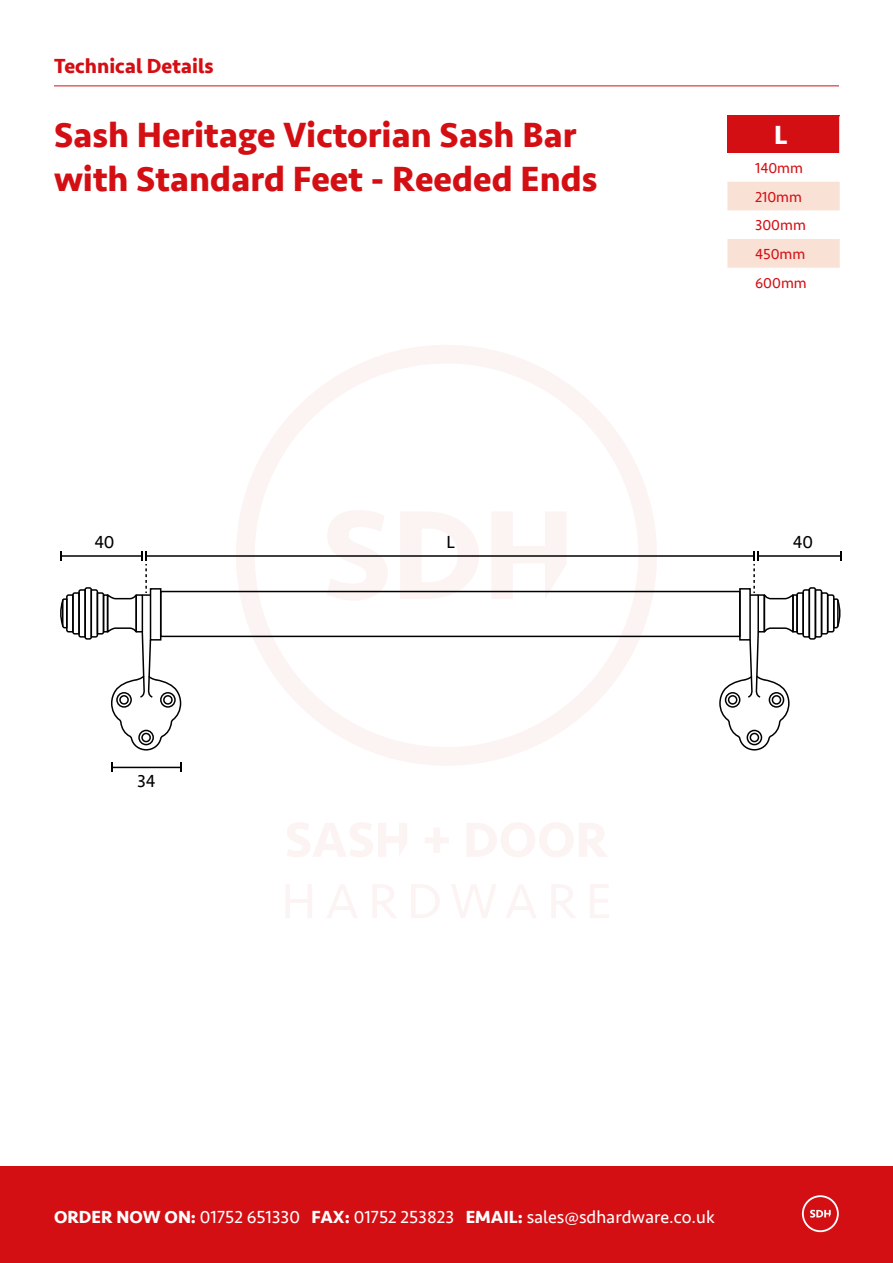
<style>
.page{position:relative;width:893px;height:1263px;background:#fff}
.page>*{position:absolute;margin:0;border:0;box-sizing:border-box;transform-origin:0 0}
.t1{font:700 36px/43.2px "Seravek";color:#d40f14}
.t2{font:700 27px "Seravek";color:#fff}
.t3{font:700 21px "Seravek";color:#d40f14}
.t4{font:18px "Seravek";color:#fff}
.t5{font:18px "Seravek";color:#000}
.t6{font:15px/28.7px "Seravek";color:#d40f14}
.s1{font-weight:700}
</style>
<div class="page">
<div style="left:0;top:1166px;width:893px;height:97px;background:#d40f14"></div>
<svg style="left:802px;top:1195px;width:37px;height:37px"></svg>
<svg style="left:236px;top:345px;width:421px;height:420px"></svg>
<svg style="left:287px;top:823px;width:120px;height:34px"></svg>
<svg style="left:425px;top:828px;width:24px;height:25px"></svg>
<svg style="left:467px;top:823px;width:140px;height:34px"></svg>
<svg style="left:286px;top:885px;width:26px;height:33px"></svg>
<svg style="left:327px;top:885px;width:30px;height:33px"></svg>
<svg style="left:373px;top:885px;width:24px;height:33px"></svg>
<svg style="left:411px;top:885px;width:28px;height:33px"></svg>
<svg style="left:452px;top:885px;width:44px;height:33px"></svg>
<svg style="left:506px;top:885px;width:30px;height:33px"></svg>
<svg style="left:552px;top:885px;width:23px;height:33px"></svg>
<svg style="left:590px;top:885px;width:18px;height:33px"></svg>
<svg style="left:326px;top:510px;width:62px;height:91px"></svg>
<svg style="left:400px;top:511px;width:79px;height:88px"></svg>
<svg style="left:491px;top:511px;width:76px;height:88px"></svg>
<hr style="left:54px;top:85px;width:785px;height:1px;background:#d40f14">
<svg style="left:727px;top:116px;width:113px;height:152px"></svg>
<hr style="left:839px;top:116px;width:1px;height:37px;background:#fff">
<div style="left:160px;top:591px;width:581px;height:46px;border:2px solid #000"></div>
<hr style="left:146px;top:555px;width:608px;height:2px;background:#000">
<svg style="left:718px;top:551px;width:124px;height:200px"></svg>
<svg style="left:60px;top:551px;width:122px;height:221px"></svg>
<p class="t3" style="left:54px;top:50px;width:161px">Technical Details</p>
<h1 class="t1" style="left:54px;top:113px;width:545px">Sash Heritage Victorian Sash Bar with Standard Feet - Reeded Ends</h1>
<h2 class="t2" style="left:774px;top:113px;width:15px">L</h2>
<p class="t6" style="left:755px;top:154px;width:53px">140mm<br>210mm<br>300mm<br>450mm<br>600mm</p>
<p class="t5" style="left:94px;top:528px;width:22px">40</p>
<p class="t5" style="left:446px;top:528px;width:10px">L</p>
<p class="t5" style="left:793px;top:528px;width:22px">40</p>
<p class="t5" style="left:137px;top:766px;width:20px">34</p>
<p class="t4" style="left:54px;top:1203px;width:662px"><span class="s1">ORDER NOW ON:</span> 01752 651330 <span class="s1">FAX:</span> 01752 253823 <span class="s1">EMAIL:</span> sales@sdhardware.co.uk</p>
</div>
